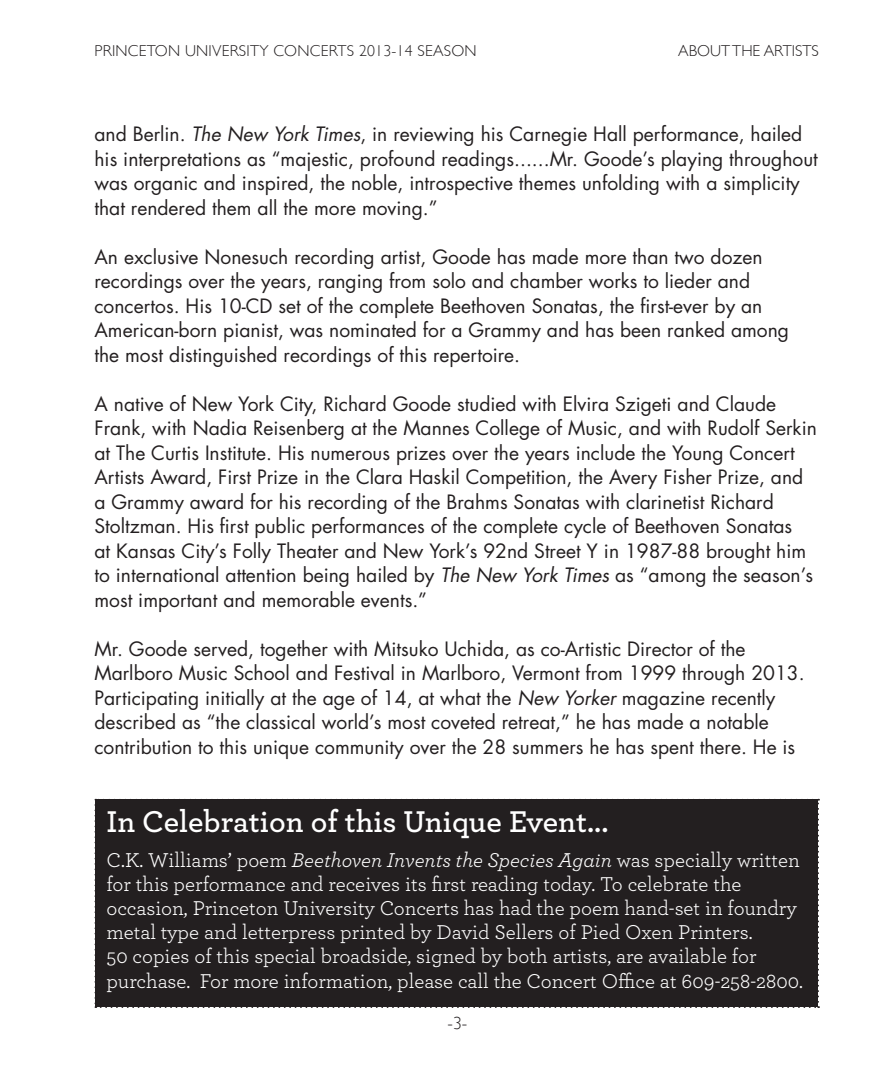
<style>
.page{position:relative;width:882px;height:1071px;background:#fff}
.page>*{position:absolute;margin:0;border:0;box-sizing:border-box;transform-origin:0 0}
.t1{font:600 31.5px "Archer";color:#fff}
.t2{font:21px/24.2px "Archer";color:#fff}
.t3{font:19.25px/24.5px "Futura";color:#231f20}
.t4{font:300 17.5px "Gill Sans";color:#231f20}
.t5{font:300 15.75px "Gill Sans";letter-spacing:.015em;color:#231f20}
.s1{font-style:italic}
</style>
<div class="page">
<div style="left:94px;top:799px;width:725px;height:209px;background:#231f20"></div>
<p class="t5" style="left:94px;top:42px;width:384px">PRINCETON UNIVERSITY CONCERTS 2013-14 SEASON</p>
<p class="t5" style="left:678px;top:42px;width:142px">ABOUT THE ARTISTS</p>
<p class="t3" style="left:94px;top:121px;width:725px">and Berlin. <span class="s1">The New York Times</span>, in reviewing his Carnegie Hall performance, hailed his interpretations as “majestic, profound readings......Mr. Goode’s playing throughout was organic and inspired, the noble, introspective themes unfolding with a simplicity that rendered them all the more moving.”</p>
<p class="t3" style="left:94px;top:244px;width:696px">An exclusive Nonesuch recording artist, Goode has made more than two dozen recordings over the years, ranging from solo and chamber works to lieder and concertos. His 10-CD set of the complete Beethoven Sonatas, the first-ever by an American-born pianist, was nominated for a Grammy and has been ranked among the most distinguished recordings of this repertoire.</p>
<p class="t3" style="left:94px;top:391px;width:724px">A native of New York City, Richard Goode studied with Elvira Szigeti and Claude Frank, with Nadia Reisenberg at the Mannes College of Music, and with Rudolf Serkin at The Curtis Institute. His numerous prizes over the years include the Young Concert Artists Award, First Prize in the Clara Haskil Competition, the Avery Fisher Prize, and a Grammy award for his recording of the Brahms Sonatas with clarinetist Richard Stoltzman. His first public performances of the complete cycle of Beethoven Sonatas<br>at Kansas City’s Folly Theater and New York’s 92nd Street Y in 1987-88 brought him to international attention being hailed by <span class="s1">The New York Times</span> as “among the season’s most important and memorable events.”</p>
<p class="t3" style="left:94px;top:636px;width:712px">Mr. Goode served, together with Mitsuko Uchida, as co-Artistic Director of the Marlboro Music School and Festival in Marlboro, Vermont from 1999 through 2013.<br>Participating initially at the age of 14, at what the <span class="s1">New Yorker</span> magazine recently described as “the classical world’s most coveted retreat,” he has made a notable contribution to this unique community over the 28 summers he has spent there. He is</p>
<p class="t1" style="left:106px;top:798px;width:504px">In Celebration of this Unique Event...</p>
<p class="t2" style="left:106px;top:847px;width:698px">C.K. Williams’ poem <span class="s1">Beethoven Invents the Species Again</span> was specially written for this performance and receives its first reading today. To celebrate the occasion, Princeton University Concerts has had the poem hand-set in foundry metal type and letterpress printed by David Sellers of Pied Oxen Printers.<br>50 copies of this special broadside, signed by both artists, are available for purchase. For more information, please call the Concert Office at 609-258-2800.</p>
<p class="t4" style="left:448px;top:1013px;width:21px">-3-</p>
</div>
